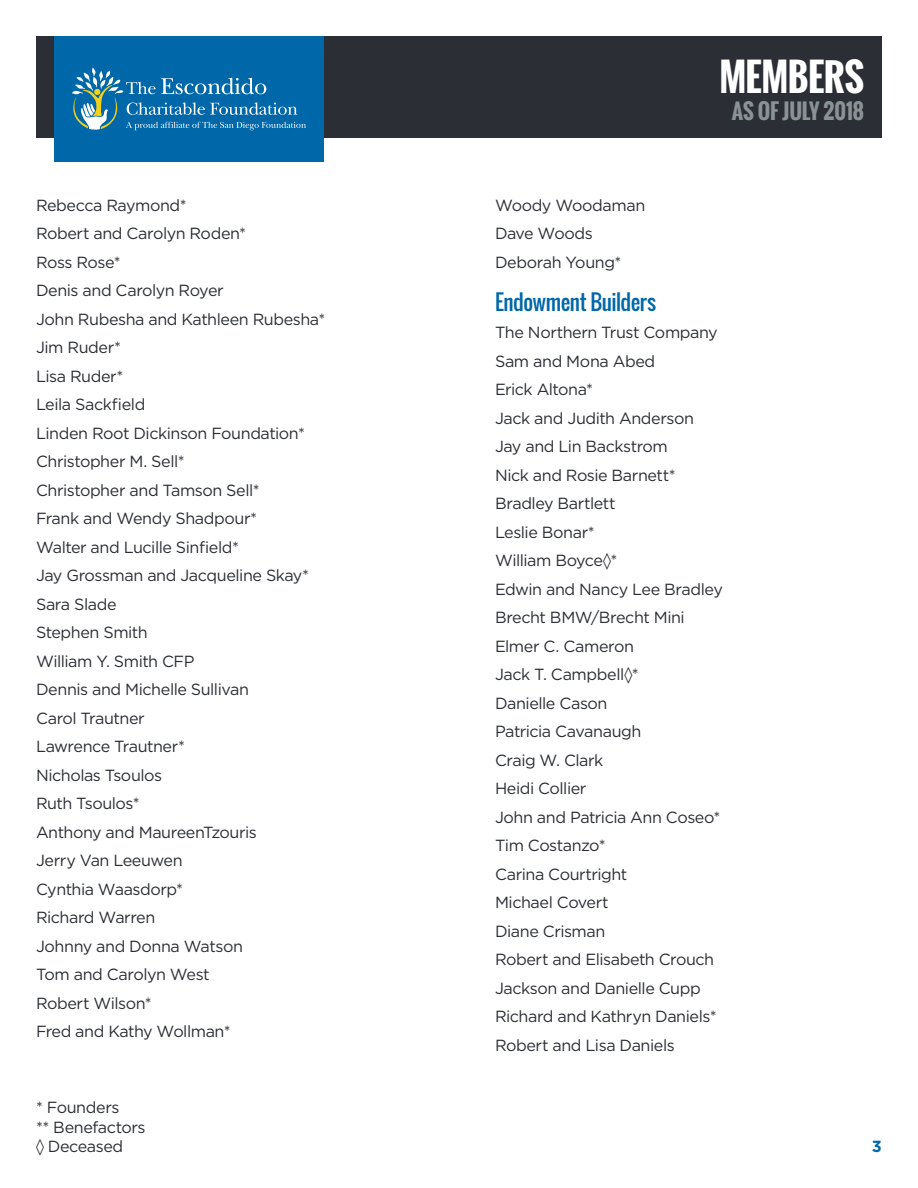
<style>
.page{position:relative;width:918px;height:1188px;background:#fff}
.page>*{position:absolute;margin:0;border:0;box-sizing:border-box;transform-origin:0 0}
.t1{font:700 37.5px "Oswald";letter-spacing:-.01em;color:#fff}
.H2_-_Body{font:21px "Oswald";letter-spacing:-.02em;color:#0068a9}
.t2{font:700 21px "Oswald";letter-spacing:-.01em;color:#899294}
.C_-_Body{font:16.2px/19.5px "Gotham";letter-spacing:-.025em;color:#2b2e34}
.t3{font:700 16.2px "Gotham";color:#0068a9}
</style>
<div class="page">
<div style="left:36px;top:36px;width:846px;height:102px;background:#2b2e34"></div>
<div style="left:54px;top:36px;width:270px;height:126px;background:#0068a9"></div>
<svg style="left:72px;top:68px;width:234px;height:62px"></svg>
<p class="C_-_Body" style="left:36px;top:195px;width:152px">Rebecca Raymond*</p>
<p class="C_-_Body" style="left:36px;top:224px;width:212px">Robert and Carolyn Roden*</p>
<p class="C_-_Body" style="left:36px;top:252px;width:86px">Ross Rose*</p>
<p class="C_-_Body" style="left:36px;top:281px;width:189px">Denis and Carolyn Royer</p>
<p class="C_-_Body" style="left:36px;top:309px;width:291px">John Rubesha and Kathleen Rubesha*</p>
<p class="C_-_Body" style="left:36px;top:338px;width:87px">Jim Ruder*</p>
<p class="C_-_Body" style="left:36px;top:366px;width:89px">Lisa Ruder*</p>
<p class="C_-_Body" style="left:36px;top:395px;width:111px">Leila Sackfield</p>
<p class="C_-_Body" style="left:36px;top:423px;width:270px">Linden Root Dickinson Foundation*</p>
<p class="C_-_Body" style="left:36px;top:452px;width:150px">Christopher M. Sell*</p>
<p class="C_-_Body" style="left:36px;top:480px;width:225px">Christopher and Tamson Sell*</p>
<p class="C_-_Body" style="left:36px;top:509px;width:223px">Frank and Wendy Shadpour*</p>
<p class="C_-_Body" style="left:36px;top:537px;width:204px">Walter and Lucille Sinfield*</p>
<p class="C_-_Body" style="left:36px;top:566px;width:275px">Jay Grossman and Jacqueline Skay*</p>
<p class="C_-_Body" style="left:36px;top:594px;width:82px">Sara Slade</p>
<p class="C_-_Body" style="left:36px;top:623px;width:113px">Stephen Smith</p>
<p class="C_-_Body" style="left:36px;top:651px;width:160px">William Y. Smith CFP</p>
<p class="C_-_Body" style="left:36px;top:680px;width:215px">Dennis and Michelle Sullivan</p>
<p class="C_-_Body" style="left:36px;top:708px;width:110px">Carol Trautner</p>
<p class="C_-_Body" style="left:36px;top:737px;width:151px">Lawrence Trautner*</p>
<p class="C_-_Body" style="left:36px;top:765px;width:128px">Nicholas Tsoulos</p>
<p class="C_-_Body" style="left:36px;top:794px;width:105px">Ruth Tsoulos*</p>
<p class="C_-_Body" style="left:36px;top:822px;width:222px">Anthony and MaureenTzouris</p>
<p class="C_-_Body" style="left:36px;top:851px;width:148px">Jerry Van Leeuwen</p>
<p class="C_-_Body" style="left:36px;top:879px;width:149px">Cynthia Waasdorp*</p>
<p class="C_-_Body" style="left:36px;top:908px;width:121px">Richard Warren</p>
<p class="C_-_Body" style="left:36px;top:936px;width:209px">Johnny and Donna Watson</p>
<p class="C_-_Body" style="left:36px;top:965px;width:175px">Tom and Carolyn West</p>
<p class="C_-_Body" style="left:36px;top:993px;width:117px">Robert Wilson*</p>
<p class="C_-_Body" style="left:36px;top:1022px;width:196px">Fred and Kathy Wollman*</p>
<p class="C_-_Body" style="left:36px;top:1097px;width:111px">* Founders<br>** Benefactors ◊ Deceased</p>
<h1 class="t1" style="left:720px;top:49px;width:146px">MEMBERS</h1>
<p class="t2" style="left:732px;top:95px;width:134px">AS OF JULY 2018</p>
<p class="C_-_Body" style="left:495px;top:195px;width:152px">Woody Woodaman</p>
<p class="C_-_Body" style="left:495px;top:224px;width:99px">Dave Woods</p>
<p class="C_-_Body" style="left:495px;top:252px;width:128px">Deborah Young*</p>
<p class="H2_-_Body" style="left:495px;top:287px;width:163px">Endowment Builders</p>
<p class="C_-_Body" style="left:495px;top:323px;width:224px">The Northern Trust Company</p>
<p class="C_-_Body" style="left:495px;top:351px;width:162px">Sam and Mona Abed</p>
<p class="C_-_Body" style="left:495px;top:380px;width:100px">Erick Altona*</p>
<p class="C_-_Body" style="left:495px;top:408px;width:201px">Jack and Judith Anderson</p>
<p class="C_-_Body" style="left:495px;top:437px;width:174px">Jay and Lin Backstrom</p>
<p class="C_-_Body" style="left:495px;top:465px;width:182px">Nick and Rosie Barnett*</p>
<p class="C_-_Body" style="left:495px;top:494px;width:122px">Bradley Bartlett</p>
<p class="C_-_Body" style="left:495px;top:522px;width:101px">Leslie Bonar*</p>
<p class="C_-_Body" style="left:495px;top:551px;width:124px">William Boyce◊*</p>
<p class="C_-_Body" style="left:495px;top:579px;width:229px">Edwin and Nancy Lee Bradley</p>
<p class="C_-_Body" style="left:495px;top:608px;width:191px">Brecht BMW/Brecht Mini</p>
<p class="C_-_Body" style="left:495px;top:636px;width:141px">Elmer C. Cameron</p>
<p class="C_-_Body" style="left:495px;top:665px;width:145px">Jack T. Campbell◊*</p>
<p class="C_-_Body" style="left:495px;top:693px;width:114px">Danielle Cason</p>
<p class="C_-_Body" style="left:495px;top:722px;width:148px">Patricia Cavanaugh</p>
<p class="C_-_Body" style="left:495px;top:750px;width:110px">Craig W. Clark</p>
<p class="C_-_Body" style="left:495px;top:779px;width:93px">Heidi Collier</p>
<p class="C_-_Body" style="left:495px;top:807px;width:227px">John and Patricia Ann Coseo*</p>
<p class="C_-_Body" style="left:495px;top:836px;width:112px">Tim Costanzo*</p>
<p class="C_-_Body" style="left:495px;top:864px;width:134px">Carina Courtright</p>
<p class="C_-_Body" style="left:495px;top:893px;width:115px">Michael Covert</p>
<p class="C_-_Body" style="left:495px;top:921px;width:112px">Diane Crisman</p>
<p class="C_-_Body" style="left:495px;top:950px;width:221px">Robert and Elisabeth Crouch</p>
<p class="C_-_Body" style="left:495px;top:978px;width:207px">Jackson and Danielle Cupp</p>
<p class="C_-_Body" style="left:495px;top:1007px;width:223px">Richard and Kathryn Daniels*</p>
<p class="C_-_Body" style="left:495px;top:1035px;width:181px">Robert and Lisa Daniels</p>
<p class="t3" style="left:872px;top:1136px;width:12px">3</p>
</div>
